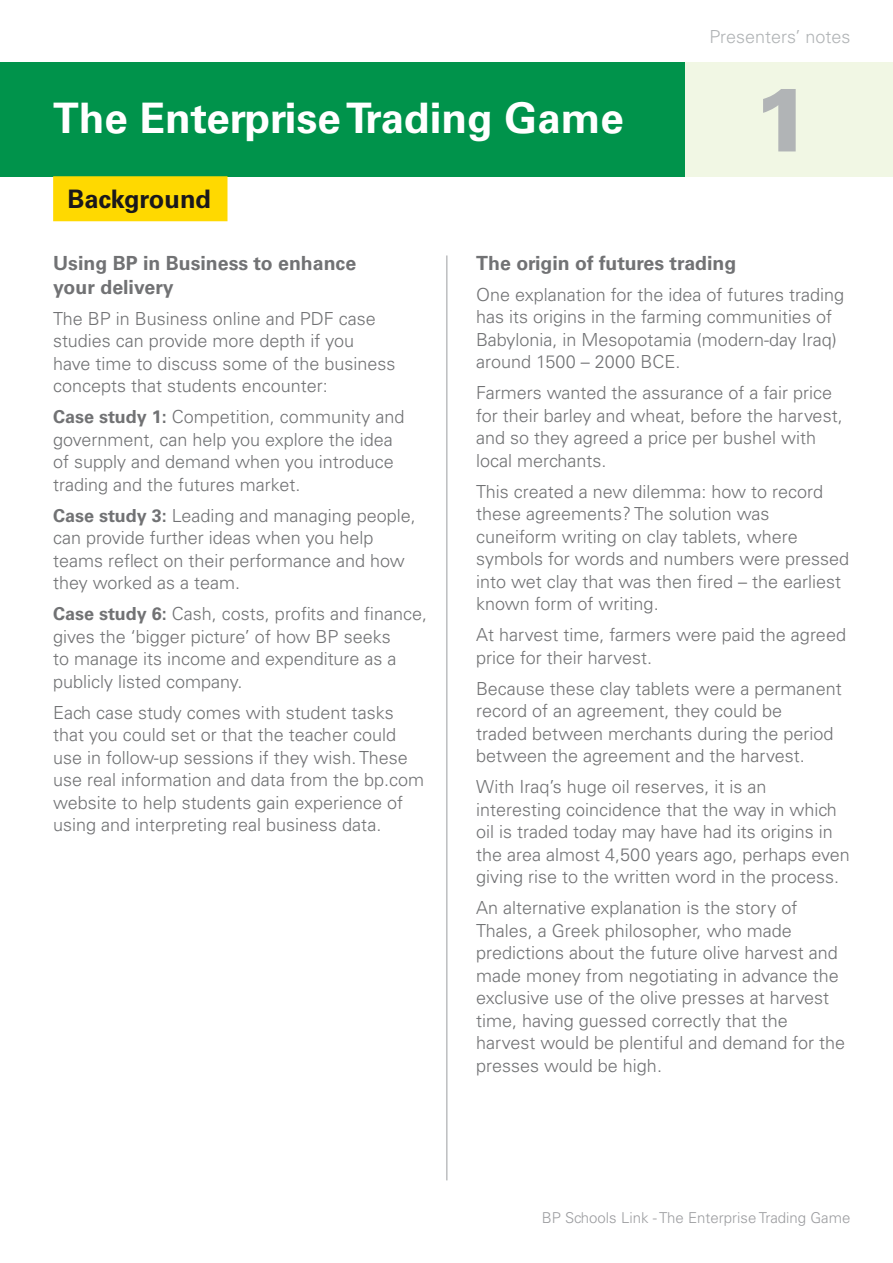
<style>
.page{position:relative;width:893px;height:1263px;background:#fff}
.page>*{position:absolute;margin:0;border:0;box-sizing:border-box;transform-origin:0 0}
.t1{font:900 90px "Univers LT Std";color:#b1b4b6}
.t2{font:700 42px "Univers LT Std";color:#fff}
.t3{font:700 25.5px "Univers LT Std";color:#1a181b}
.t4{font:700 19.5px/24px "Univers LT Std";color:#717274}
.t5{font:300 18px/22.5px "Univers LT Std";color:#717274}
.t6{font:300 18px "Univers LT Std";color:#b1b4b6}
.t7{font:300 15px "Univers LT Std";color:#9c9da0}
.s1{font-weight:700}
</style>
<div class="page">
<div style="left:639px;top:62px;width:254px;height:114px;background:#f1f7e4"></div>
<div style="left:0;top:62px;width:684px;height:114px;background:#00934b"></div>
<div style="left:53px;top:176px;width:174px;height:45px;background:#ffd900"></div>
<hr style="left:446px;top:255px;width:1px;height:925px;background:#9c9da0">
<h2 class="t2" style="left:53px;top:93px;width:572px">The Enterprise Trading Game</h2>
<h3 class="t3" style="left:67px;top:184px;width:145px">Background</h3>
<p class="t6" style="left:709px;top:26px;width:142px">Presenters’ notes</p>
<h1 class="t1" style="left:753px;top:63px;width:62px">1</h1>
<p class="t4" style="left:53px;top:251px;width:305px">Using BP in Business to enhance your delivery</p>
<p class="t5" style="left:53px;top:307px;width:344px">The BP in Business online and PDF case studies can provide more depth if you have time to discuss some of the business concepts that students encounter:</p>
<p class="t5" style="left:53px;top:405px;width:353px"><span class="s1">Case study 1:</span> Competition, community and government, can help you explore the idea of supply and demand when you introduce trading and the futures market.</p>
<p class="t5" style="left:53px;top:504px;width:364px"><span class="s1">Case study 3:</span> Leading and managing people, can provide further ideas when you help teams reflect on their performance and how they worked as a team.</p>
<p class="t5" style="left:53px;top:602px;width:375px"><span class="s1">Case study 6:</span> Cash, costs, profits and finance, gives the ‘bigger picture’ of how BP seeks<br>to manage its income and expenditure as a publicly listed company.</p>
<p class="t5" style="left:53px;top:701px;width:373px">Each case study comes with student tasks that you could set or that the teacher could use in follow-up sessions if they wish. These use real information and data from the bp.com website to help students gain experience of using and interpreting real business data.</p>
<p class="t4" style="left:476px;top:251px;width:262px">The origin of futures trading</p>
<p class="t5" style="left:476px;top:283px;width:369px">One explanation for the idea of futures trading has its origins in the farming communities of Babylonia, in Mesopotamia (modern-day Iraq) around 1500 – 2000 BCE.</p>
<p class="t5" style="left:476px;top:381px;width:368px">Farmers wanted the assurance of a fair price for their barley and wheat, before the harvest, and so they agreed a price per bushel with local merchants.</p>
<p class="t5" style="left:476px;top:480px;width:375px">This created a new dilemma: how to record these agreements? The solution was cuneiform writing on clay tablets, where symbols for words and numbers were pressed into wet clay that was then fired – the earliest known form of writing.</p>
<p class="t5" style="left:476px;top:623px;width:371px">At harvest time, farmers were paid the agreed price for their harvest.</p>
<p class="t5" style="left:476px;top:677px;width:367px">Because these clay tablets were a permanent record of an agreement, they could be<br>traded between merchants during the period between the agreement and the harvest.</p>
<p class="t5" style="left:476px;top:775px;width:375px">With Iraq’s huge oil reserves, it is an interesting coincidence that the way in which oil is traded today may have had its origins in the area almost 4,500 years ago, perhaps even giving rise to the written word in the process.</p>
<p class="t5" style="left:476px;top:896px;width:370px">An alternative explanation is the story of Thales, a Greek philosopher, who made predictions about the future olive harvest and made money from negotiating in advance the exclusive use of the olive presses at harvest time, having guessed correctly that the harvest would be plentiful and demand for the presses would be high.</p>
<p class="t7" style="left:542px;top:1209px;width:310px">BP Schools Link - The Enterprise Trading Game</p>
</div>
